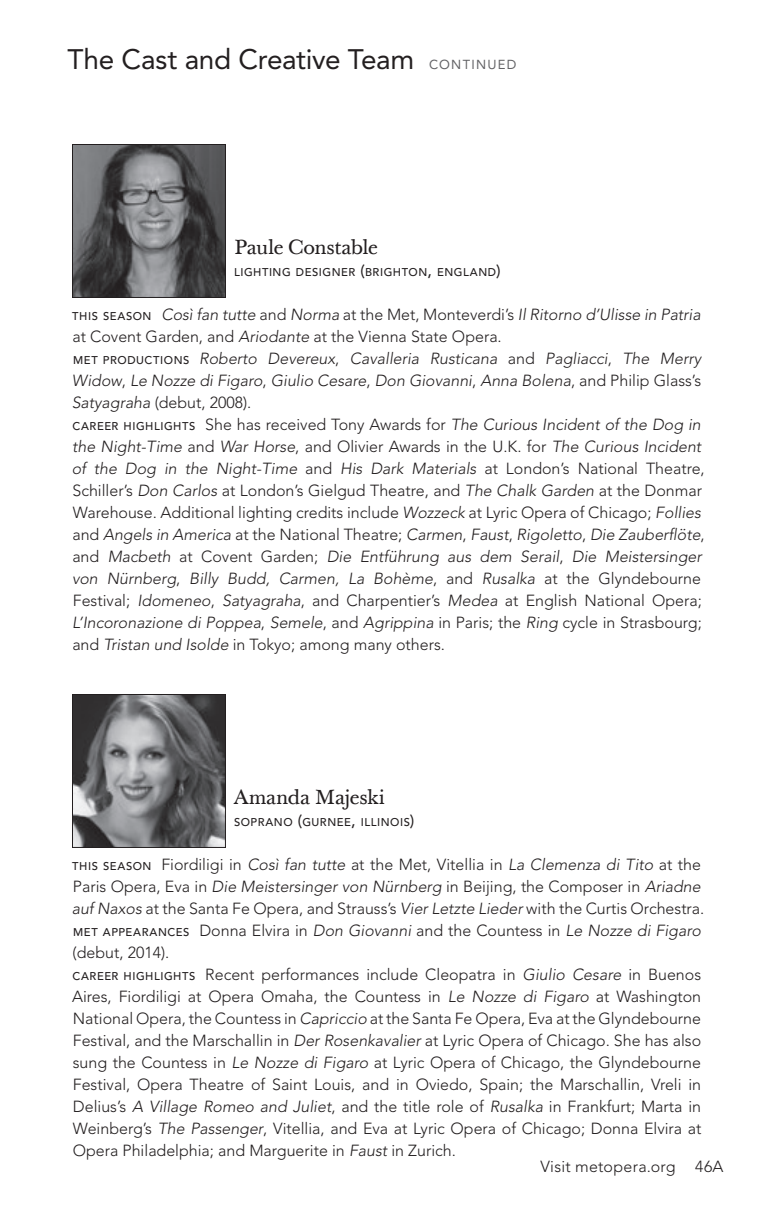
<style>
.page{position:relative;width:774px;height:1224px;background:#fff}
.page>*{position:absolute;margin:0;border:0;box-sizing:border-box;transform-origin:0 0}
.t1{font:28px "Avenir";letter-spacing:-.01em;color:#231f20}
.t2{font:20px "Baskerville Ten";letter-spacing:-.025em;color:#231f20}
.t3{font:italic 300 16px/22px "Avenir";color:#231f20}
.t4{font:300 16px/22px "Avenir";color:#231f20}
.t5{font:300 16px "Avenir";letter-spacing:.02em;color:#231f20}
.t6{font:500 11.2px "Avenir";letter-spacing:.045em;color:#231f20}
.s1{font-size:13px;color:#636366}
.s2{font-size:16px}
.s3{font-weight:500;font-style:normal;font-size:11.2px}
.s4{font-style:normal}
.s5{font-weight:500;font-size:11.2px}
.s6{font-style:italic}
</style>
<div class="page">
<img style="left:74px;top:696px;width:150px;height:150px">
<div style="left:72px;top:694px;width:154px;height:154px;border:1px solid #231f20"></div>
<img style="left:74px;top:146px;width:150px;height:150px">
<div style="left:72px;top:144px;width:154px;height:154px;border:1px solid #231f20"></div>
<h1 class="t1" style="left:68px;top:43px;width:450px">The Cast and Creative Team <span class="s1">CONTINUED</span></h1>
<p class="t2" style="left:234px;top:235px;width:145px">Paule Constable</p>
<p class="t6" style="left:234px;top:266px;width:268px">LIGHTING DESIGNER <span class="s2">(</span>BRIGHTON<span class="s2">,</span> ENGLAND<span class="s2">)</span></p>
<p class="t3" style="left:72px;top:304px;width:635px"><span class="s3">THIS SEASON</span> Così fan tutte <span class="s4">and</span> Norma <span class="s4">at the Met, Monteverdi’s</span> Il Ritorno d’Ulisse in Patria <span class="s4">at Covent Garden, and</span> Ariodante <span class="s4">at the Vienna State Opera.<br></span><span class="s3">MET PRODUCTIONS</span> Roberto Devereux<span class="s4">,</span> Cavalleria Rusticana <span class="s4">and</span> Pagliacci<span class="s4">,</span> The Merry Widow<span class="s4">,</span> Le Nozze di Figaro<span class="s4">,</span> Giulio Cesare<span class="s4">,</span> Don Giovanni<span class="s4">,</span> Anna Bolena<span class="s4">, and Philip Glass’s </span>Satyagraha <span class="s4">(debut, 2008).<br></span><span class="s3">CAREER HIGHLIGHTS</span> <span class="s4">She has received Tony Awards for</span> The Curious Incident of the Dog in the Night-Time <span class="s4">and</span> War Horse<span class="s4">, and Olivier Awards in the U.K. for</span> The Curious Incident of the Dog in the Night-Time <span class="s4">and</span> His Dark Materials <span class="s4">at London’s National Theatre, Schiller’s</span> Don Carlos <span class="s4">at London’s Gielgud Theatre, and</span> The Chalk Garden <span class="s4">at the Donmar Warehouse. Additional lighting credits include</span> Wozzeck <span class="s4">at Lyric Opera of Chicago;</span> Follies <span class="s4">and</span> Angels in America <span class="s4">at the National Theatre;</span> Carmen<span class="s4">,</span> Faust<span class="s4">,</span> Rigoletto<span class="s4">,</span> Die Zauberflöte<span class="s4">, and</span> Macbeth <span class="s4">at Covent Garden;</span> Die Entführung aus dem Serail<span class="s4">,</span> Die Meistersinger von Nürnberg<span class="s4">,</span> Billy Budd, Carmen, La Bohème<span class="s4">, and</span> Rusalka <span class="s4">at the Glyndebourne Festival;</span> Idomeneo<span class="s4">,</span> Satyagraha<span class="s4">, and Charpentier’s</span> Medea <span class="s4">at English National Opera; </span>L’Incoronazione di Poppea<span class="s4">,</span> Semele<span class="s4">, and</span> Agrippina <span class="s4">in Paris; the</span> Ring <span class="s4">cycle in Strasbourg; and</span> Tristan und Isolde <span class="s4">in Tokyo; among many others.</span></p>
<p class="t2" style="left:234px;top:785px;width:152px">Amanda Majeski</p>
<p class="t6" style="left:234px;top:816px;width:182px">SOPRANO <span class="s2">(</span>GURNEE<span class="s2">,</span> ILLINOIS<span class="s2">)</span></p>
<p class="t4" style="left:72px;top:854px;width:634px"><span class="s5">THIS SEASON</span> Fiordiligi in <span class="s6">Così fan tutte</span> at the Met, Vitellia in <span class="s6">La Clemenza di Tito</span> at the Paris Opera, Eva in <span class="s6">Die Meistersinger von Nürnberg</span> in Beijing, the Composer in <span class="s6">Ariadne auf Naxos</span> at the Santa Fe Opera, and Strauss’s <span class="s6">Vier Letzte Lieder</span> with the Curtis Orchestra.<br><span class="s5">MET APPEARANCES</span> Donna Elvira in <span class="s6">Don Giovanni</span> and the Countess in <span class="s6">Le Nozze di Figaro </span>(debut, 2014).<br><span class="s5">CAREER HIGHLIGHTS</span> Recent performances include Cleopatra in <span class="s6">Giulio Cesare</span> in Buenos Aires, Fiordiligi at Opera Omaha, the Countess in <span class="s6">Le Nozze di Figaro</span> at Washington National Opera, the Countess in <span class="s6">Capriccio</span> at the Santa Fe Opera, Eva at the Glyndebourne Festival, and the Marschallin in <span class="s6">Der Rosenkavalier</span> at Lyric Opera of Chicago. She has also sung the Countess in <span class="s6">Le Nozze di Figaro</span> at Lyric Opera of Chicago, the Glyndebourne Festival, Opera Theatre of Saint Louis, and in Oviedo, Spain; the Marschallin, Vreli in Delius’s <span class="s6">A Village Romeo and Juliet</span>, and the title role of <span class="s6">Rusalka</span> in Frankfurt; Marta in Weinberg’s <span class="s6">The Passenger</span>, Vitellia, and Eva at Lyric Opera of Chicago; Donna Elvira at Opera Philadelphia; and Marguerite in <span class="s6">Faust</span> in Zurich.</p>
<p class="t5" style="left:540px;top:1157px;width:137px">Visit metopera.org</p>
<p class="t4" style="left:695px;top:1156px;width:30px">46A</p>
</div>
